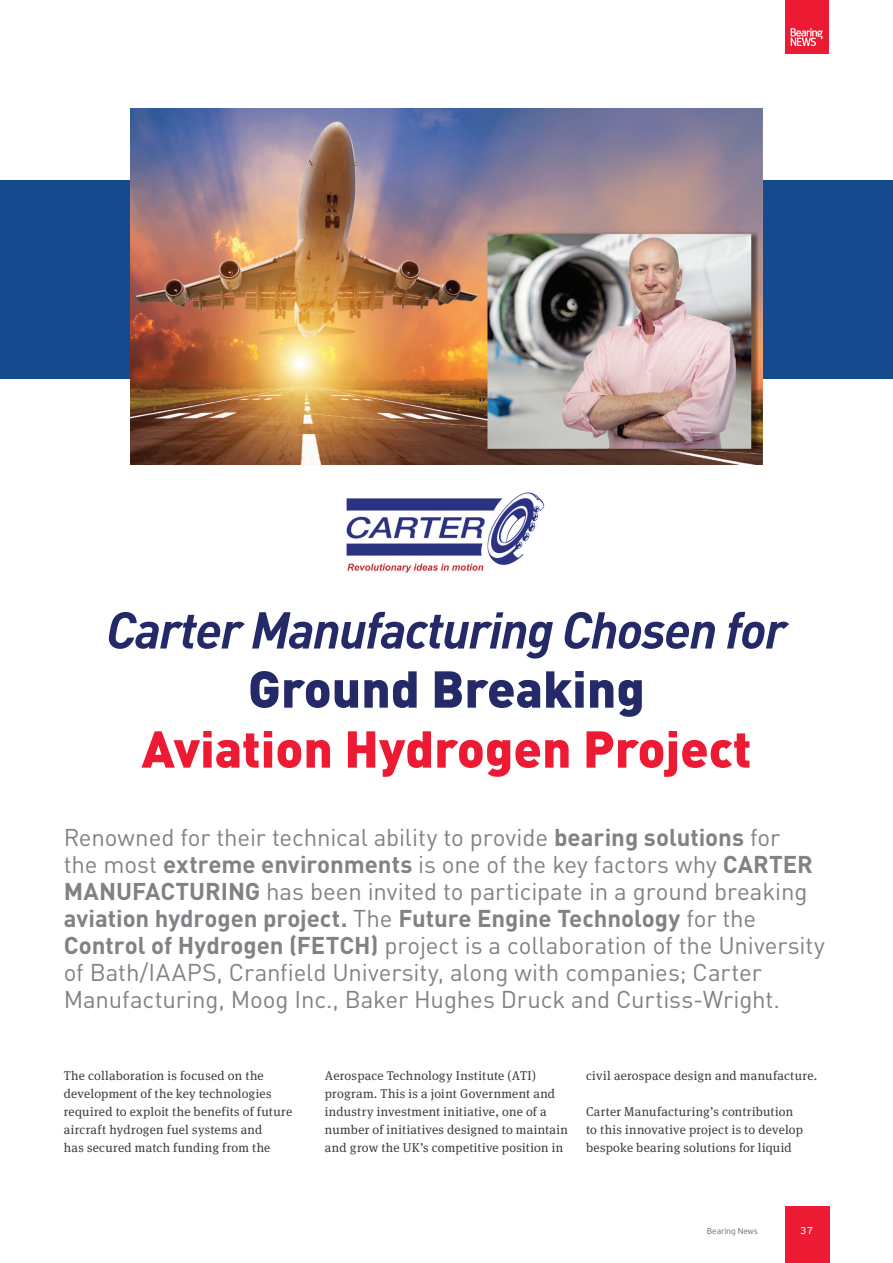
<style>
.page{position:relative;width:893px;height:1263px;background:#fff}
.page>*{position:absolute;margin:0;border:0;box-sizing:border-box;transform-origin:0 0}
.t1{font:italic 700 51px "DIN Pro";letter-spacing:-.03em;color:#242967}
.t2{font:900 51px "DIN Pro";color:#ed1a33}
.t3{font:900 51px "DIN Pro";color:#242967}
.t4{font:24px/27px "DIN Pro";letter-spacing:-.005em;color:#808285}
.t5{font:12.75px/18px "Meta Serif Pro";letter-spacing:.02em;color:#3e3e3f}
.t6{font:10.5px "PF Highway Sans Pro";color:#fff}
.t7{font:9px "PF Highway Sans Pro";color:#808285}
.s1{font-weight:700}
</style>
<div class="page">
<div style="left:785px;top:1206px;width:44px;height:57px;background:#ed1a33"></div>
<div style="left:785px;top:0;width:43px;height:54px;background:#ed1a33"></div>
<svg style="left:791px;top:28px;width:32px;height:18px"></svg>
<img style="left:346px;top:492px;width:199px;height:81px">
<div style="left:0;top:180px;width:893px;height:198px;background:#164a8e"></div>
<img style="left:130px;top:109px;width:633px;height:355px">
<h1 class="t1" style="left:106px;top:595px;width:682px">Carter Manufacturing Chosen for</h1>
<h1 class="t3" style="left:248px;top:654px;width:398px">Ground Breaking</h1>
<h1 class="t2" style="left:142px;top:714px;width:611px">Aviation Hydrogen Project</h1>
<p class="t4" style="left:64px;top:823px;width:763px">Renowned for their technical ability to provide <span class="s1">bearing solutions</span> for<br>the most <span class="s1">extreme environments</span> is one of the key factors why <span class="s1">CARTER MANUFACTURING</span> has been invited to participate in a ground breaking <span class="s1">aviation hydrogen project.</span> The <span class="s1">Future Engine Technology</span> for the <span class="s1">Control of Hydrogen (FETCH)</span> project is a collaboration of the University of Bath/IAAPS, Cranfield University, along with companies; Carter Manufacturing, Moog Inc., Baker Hughes Druck and Curtiss-Wright.</p>
<p class="t5" style="left:64px;top:1066px;width:230px">The collaboration is focused on the development of the key technologies required to exploit the benefits of future aircraft hydrogen fuel systems and<br>has secured match funding from the</p>
<p class="t5" style="left:325px;top:1066px;width:245px">Aerospace Technology Institute (ATI) program. This is a joint Government and industry investment initiative, one of a number of initiatives designed to maintain and grow the UK’s competitive position in</p>
<p class="t5" style="left:586px;top:1066px;width:233px">civil aerospace design and manufacture.</p>
<p class="t5" style="left:586px;top:1102px;width:218px">Carter Manufacturing’s contribution to this innovative project is to develop bespoke bearing solutions for liquid</p>
<p class="t7" style="left:707px;top:1226px;width:52px">Bearing News</p>
<p class="t6" style="left:800px;top:1224px;width:14px">37</p>
</div>
